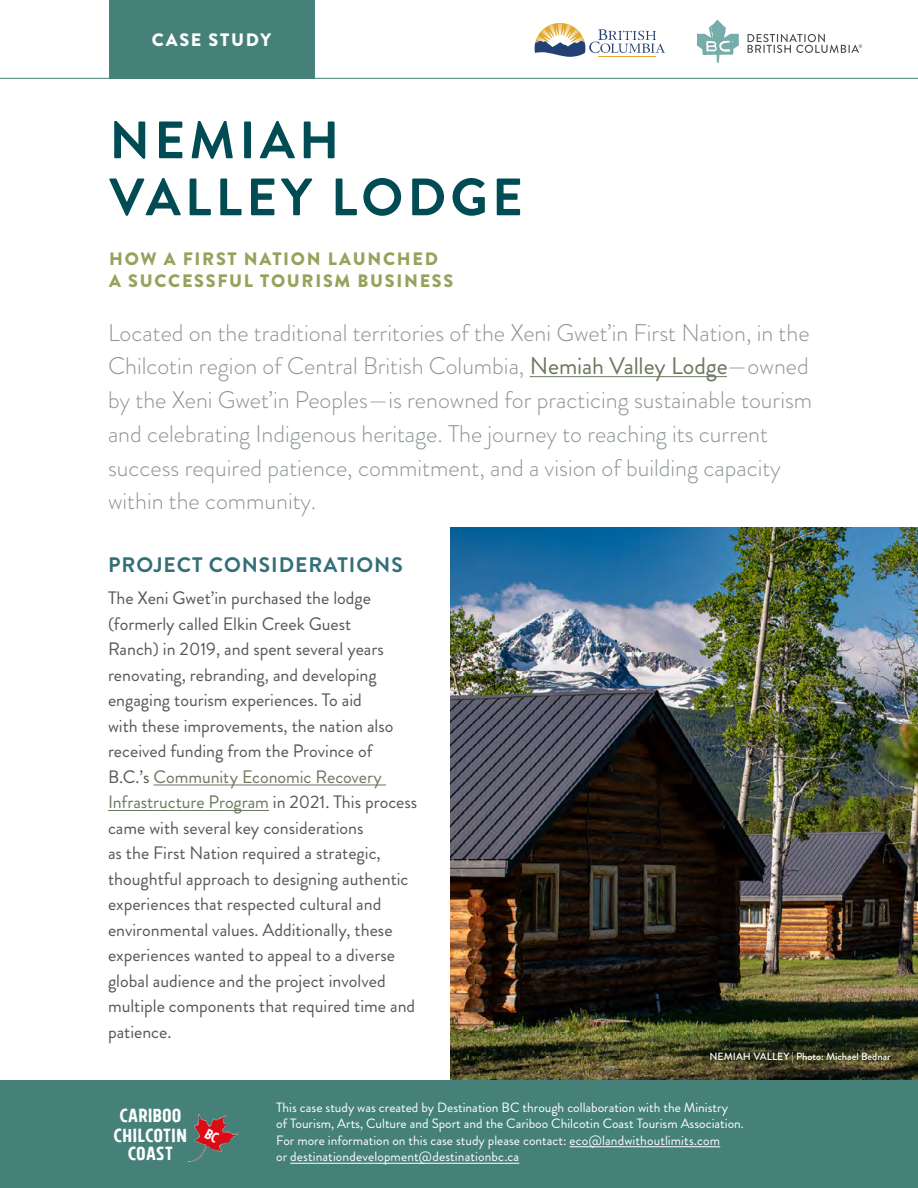
<style>
.page{position:relative;width:918px;height:1188px;background:#fff}
.page>*{position:absolute;margin:0;border:0;box-sizing:border-box;transform-origin:0 0}
.t1{font:700 52.5px/57px "Brandon Grotesque";letter-spacing:.08em;color:#004b54}
.t2{font:300 24px/33.8px "Brandon Grotesque";color:#8b9590}
.t3{font:23.7px/19px "Tolyer X Handmade No.1";color:#fff;text-align:center}
.t4{font:700 21px "Brandon Grotesque";letter-spacing:.045em;color:#336f77}
.t5{font:18px/25.5px "Brandon Grotesque";color:#575756}
.t6{font:900 18px/22.5px "Brandon Grotesque";letter-spacing:.095em;color:#95a35c}
.t7{font:900 18px "Brandon Grotesque";letter-spacing:.095em;color:#fff}
.t8{font:13.5px/16.5px "Brandon Grotesque";color:#fff}
.t9{font:500 10.5px "Brandon Grotesque";color:#fff}
.s1{font-weight:400;color:#6c775e}
.s2{color:#6c775e}
</style>
<div class="page">
<img style="left:450px;top:527px;width:468px;height:553px">
<div style="left:0;top:1080px;width:918px;height:108px;background:#458179"></div>
<img style="left:192px;top:1114px;width:46px;height:47px">
<hr style="left:570px;top:1146px;width:150px;height:1px;background:#fff">
<hr style="left:290px;top:1163px;width:229px;height:1px;background:#fff">
<div style="left:109px;top:0;width:206px;height:79px;background:#458179"></div>
<svg style="left:748px;top:34px;width:114px;height:19px"></svg>
<svg style="left:697px;top:20px;width:42px;height:43px"></svg>
<hr style="left:598px;top:57px;width:58px;height:1px;background:#e3a82b">
<svg style="left:535px;top:23px;width:130px;height:34px"></svg>
<hr style="left:0;top:78px;width:918px;height:1px;background:#458179">
<hr style="left:530px;top:376px;width:197px;height:1px;background:#6c775e">
<hr style="left:154px;top:785px;width:232px;height:1px;background:#6c775e">
<hr style="left:108px;top:810px;width:161px;height:1px;background:#6c775e">
<svg style="left:204px;top:1128px;width:16px;height:15px"></svg>
<p class="t7" style="left:152px;top:27px;width:121px">CASE STUDY</p>
<h1 class="t1" style="left:109px;top:112px;width:415px">NEMIAH<br>VALLEY LODGE</h1>
<p class="t6" style="left:109px;top:248px;width:346px">HOW A FIRST NATION LAUNCHED<br>A SUCCESSFUL TOURISM BUSINESS</p>
<p class="t2" style="left:108px;top:316px;width:706px">Located on the traditional territories of the Xeni Gwet’in First Nation, in the Chilcotin region of Central British Columbia, <span class="s1">Nemiah Valley Lodge</span>—owned by the Xeni Gwet’in Peoples—is renowned for practicing sustainable tourism and celebrating Indigenous heritage. The journey to reaching its current success required patience, commitment, and a vision of building capacity within the community.</p>
<p class="t4" style="left:108px;top:550px;width:296px">PROJECT CONSIDERATIONS</p>
<p class="t5" style="left:108px;top:586px;width:311px">The Xeni Gwet’in purchased the lodge (formerly called Elkin Creek Guest<br>Ranch) in 2019, and spent several years renovating, rebranding, and developing engaging tourism experiences. To aid<br>with these improvements, the nation also received funding from the Province of B.C.’s <span class="s2">Community Economic Recovery Infrastructure Program</span> in 2021. This process came with several key considerations<br>as the First Nation required a strategic, thoughtful approach to designing authentic experiences that respected cultural and environmental values. Additionally, these experiences wanted to appeal to a diverse global audience and the project involved multiple components that required time and patience.</p>
<p class="t9" style="left:709px;top:1049px;width:183px">NEMIAH VALLEY | Photo: Michael Bednar</p>
<h3 class="t3" style="left:114px;top:1105px;width:75px">CARIBOO<br>CHILCOTIN<br>COAST</h3>
<p class="t8" style="left:276px;top:1099px;width:469px">This case study was created by Destination BC through collaboration with the Ministry<br>of Tourism, Arts, Culture and Sport and the Cariboo Chilcotin Coast Tourism Association.<br>For more information on this case study please contact: eco@landwithoutlimits.com<br>or destinationdevelopment@destinationbc.ca</p>
</div>
